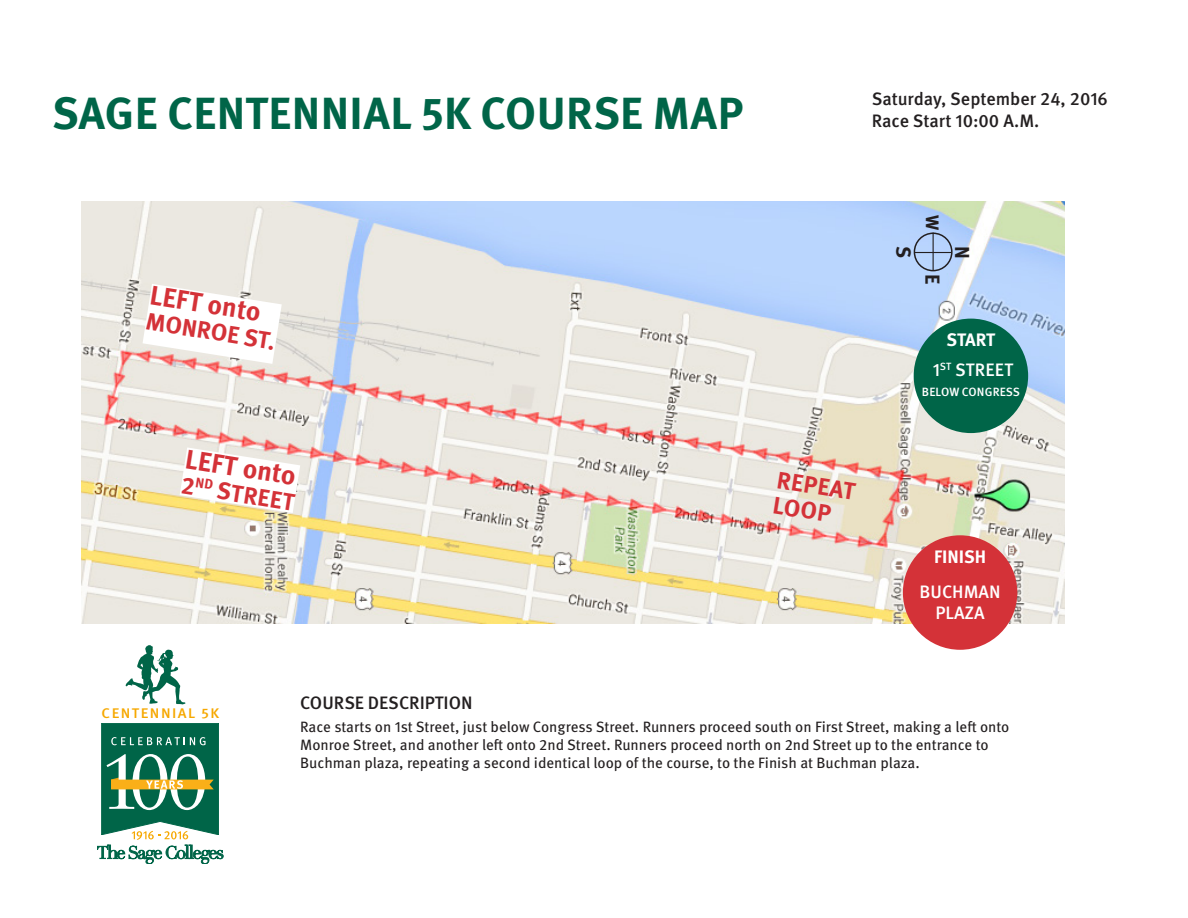
<style>
.page{position:relative;width:1188px;height:918px;background:#fff}
.page>*{position:absolute;margin:0;border:0;box-sizing:border-box;transform-origin:0 0}
.t1{font:700 45px "Meta OT";letter-spacing:.01em;color:#006548}
.t2{font:700 27px "Meta OT";color:#d43238}
.t3{font:700 24px/25.5px "Meta OT";color:#d43238}
.t4{font:700 20.25px "Meta OT";color:#231f20}
.t5{font:500 18px "Meta OT";color:#231f20}
.t6{font:500 18px/21.6px "Meta OT";color:#fff;text-align:center}
.t7{font:700 18px "Meta OT";color:#fff}
.t8{font:700 18px "Meta OT";color:#231f20}
.t9{font:15px/18px "Meta OT";color:#231f20}
.t10{font:500 13.95px "Meta OT";letter-spacing:.1em;color:#f6a800;scale:1.08 1}
.t11{font:500 12px "Meta OT";letter-spacing:.01em;color:#fff}
</style>
<div class="page">
<img style="left:81px;top:202px;width:983px;height:422px">
<div style="left:914px;top:319px;width:114px;height:114px;background:#006548;border-radius:50%"></div>
<div style="left:903px;top:535px;width:114px;height:115px;background:#d43238;border-radius:50%"></div>
<svg style="left:143px;top:284px;width:139px;height:80px"></svg>
<svg style="left:180px;top:447px;width:120px;height:66px"></svg>
<svg style="left:126px;top:645px;width:60px;height:60px"></svg>
<svg style="left:97px;top:723px;width:126px;height:141px"></svg>
<hr style="left:914px;top:252px;width:38px;height:1px;background:#231f20">
<hr style="left:933px;top:233px;width:1px;height:37px;background:#231f20">
<div style="left:914px;top:233px;width:39px;height:38px;border:2px solid #231f20;border-radius:50%"></div>
<p class="t1" style="left:52px;top:85px;width:693px">SAGE CENTENNIAL 5K COURSE MAP</p>
<p class="t5" style="left:872px;top:88px;width:238px">Saturday, September 24, 2016</p>
<p class="t5" style="left:872px;top:109px;width:169px">Race Start 10:00 A.M.</p>
<p class="t2" style="left:153px;top:278px;width:113px;rotate:9deg">LEFT onto</p>
<p class="t3" style="left:148px;top:309px;width:132px;rotate:9deg">MONROE ST.</p>
<p class="t2" style="left:188px;top:441px;width:113px;rotate:9deg">LEFT onto</p>
<p class="t3" style="left:183px;top:472px;width:116px;rotate:9deg">2<sup>ND</sup> STREET</p>
<p class="t3" style="left:779px;top:467px;width:80px;rotate:9deg">REPEAT<br>LOOP</p>
<p class="t8" style="left:944px;top:215px;width:17px;rotate:90deg">W</p>
<p class="t4" style="left:916px;top:246px;width:14px;rotate:90deg">S</p>
<p class="t4" style="left:975px;top:246px;width:14px;rotate:90deg">N</p>
<p class="t4" style="left:945px;top:274px;width:12px;rotate:90deg">E</p>
<p class="t7" style="left:947px;top:329px;width:50px">START</p>
<p class="t6" style="left:933px;top:360px;width:82px">1<sup>ST</sup> STREET</p>
<p class="t11" style="left:922px;top:384px;width:100px">BELOW CONGRESS</p>
<p class="t7" style="left:934px;top:545px;width:53px">FINISH</p>
<p class="t6" style="left:920px;top:581px;width:83px">BUCHMAN<br>PLAZA</p>
<p class="t10" style="left:102px;top:705px;width:111px">CENTENNIAL 5K</p>
<p class="t5" style="left:300px;top:692px;width:174px">COURSE DESCRIPTION</p>
<p class="t9" style="left:300px;top:718px;width:711px">Race starts on 1st Street, just below Congress Street. Runners proceed south on First Street, making a left onto<br>Monroe Street, and another left onto 2nd Street. Runners proceed north on 2nd Street up to the entrance to<br>Buchman plaza, repeating a second identical loop of the course, to the Finish at Buchman plaza.</p>
</div>
